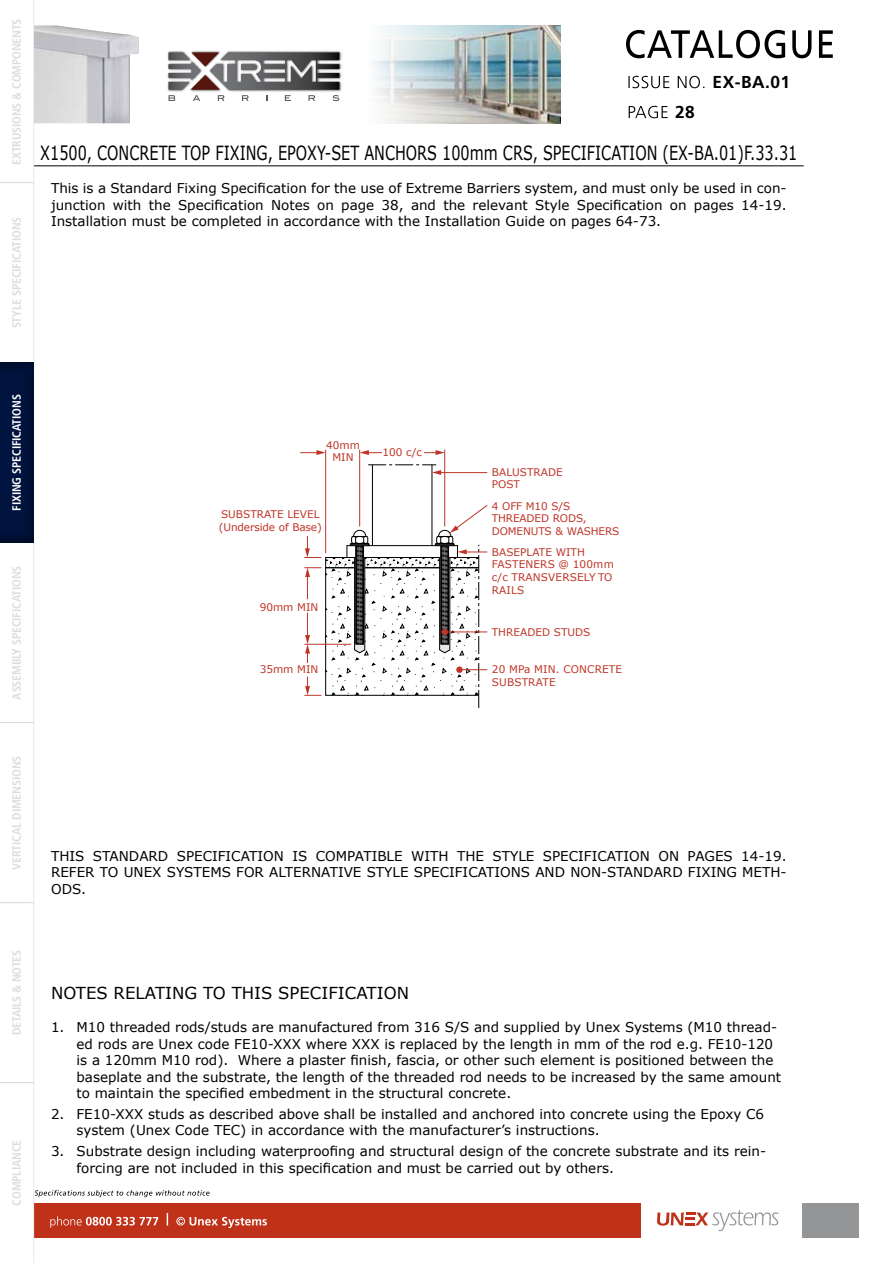
<style>
.page{position:relative;width:893px;height:1263px;background:#fff}
.page>*{position:absolute;margin:0;border:0;box-sizing:border-box;transform-origin:0 0}
.t1{font:19.5px "Verdana";color:#000;scale:.74 1}
.t2{font:700 17.25px "Frutiger";letter-spacing:.03em;color:#000}
.t3{font:16.5px "Verdana";color:#000}
.t4{font:13.5px/16.5px "Verdana";color:#000}
.t5{font:700 condensed 12px "Frutiger";letter-spacing:-.01em;color:#dcddde}
.t6{font:700 condensed 12px "Frutiger";color:#fff}
.t7{font:10.5px/12.6px "Verdana";color:#be3527}
</style>
<div class="page">
<div style="left:34px;top:1203px;width:607px;height:34px;background:#c0311a"></div>
<svg style="left:657px;top:1210px;width:121px;height:21px"></svg>
<div style="left:802px;top:1203px;width:56px;height:34px;background:#939597"></div>
<svg style="left:626px;top:30px;width:207px;height:28px"></svg>
<svg style="left:628px;top:76px;width:76px;height:12px"></svg>
<svg style="left:629px;top:106px;width:39px;height:12px"></svg>
<img style="left:35px;top:26px;width:103px;height:97px">
<img style="left:335px;top:26px;width:225px;height:97px">
<img style="left:167px;top:50px;width:175px;height:43px">
<svg style="left:168px;top:53px;width:171px;height:48px"></svg>
<hr style="left:34px;top:165px;width:770px;height:1px;background:#000">
<svg style="left:0;top:545px;width:267px;height:693px"></svg>
<div style="left:0;top:1081px;width:35px;height:182px;background:#fff"></div>
<svg style="left:33px;top:185px;width:1px;height:177px"></svg>
<div style="left:0;top:362px;width:35px;height:183px;background:#000;opacity:.75"></div>
<hr style="left:372px;top:465px;width:1px;height:81px;background:#000">
<hr style="left:432px;top:465px;width:1px;height:81px;background:#000">
<hr style="left:359px;top:450px;width:1px;height:76px;background:#be3527">
<svg style="left:424px;top:450px;width:20px;height:5px"></svg>
<svg style="left:360px;top:450px;width:22px;height:5px"></svg>
<hr style="left:444px;top:450px;width:1px;height:76px;background:#be3527">
<hr style="left:325px;top:450px;width:1px;height:103px;background:#be3527">
<svg style="left:300px;top:450px;width:26px;height:5px"></svg>
<hr style="left:439px;top:472px;width:48px;height:1px;background:#be3527">
<svg style="left:368px;top:465px;width:73px;height:10px"></svg>
<svg style="left:304px;top:505px;width:184px;height:203px"></svg>
<div style="left:456px;top:666px;width:7px;height:7px;background:#be3527;border-radius:50%"></div>
<hr style="left:445px;top:632px;width:42px;height:1px;background:#be3527">
<div style="left:441px;top:629px;width:7px;height:6px;background:#be3527;border-radius:50%"></div>
<p class="t5" style="left:10px;top:165px;width:147px;rotate:-90deg">Extrusions &amp; components</p>
<p class="t5" style="left:10px;top:328px;width:112px;rotate:-90deg">Style Specifications</p>
<p class="t2" style="left:675px;top:101px;width:21px">28</p>
<p class="t2" style="left:713px;top:71px;width:79px">EX-BA.01</p>
<h1 class="t1" style="left:40px;top:141px;width:693px">X1500, Concrete Top Fixing, Epoxy-Set Anchors 100mm Crs, Spec</h1>
<h1 class="t1" style="left:581px;top:141px;width:294px">ification (EX-BA.01)F.33.31</h1>
<p class="t4" style="left:51px;top:180px;width:737px;text-align:justify">This is a Standard Fixing Specification for the use of Extreme Barriers system, and must only be used in con&shy;junction with the Specification Notes on page 38, and the relevant Style Specification on pages 14-19.<br>Installation must be completed in accordance with the Installation Guide on pages 64-73.</p>
<p class="t6" style="left:10px;top:511px;width:117px;rotate:-90deg">Fixing Specifications</p>
<p class="t5" style="left:10px;top:700px;width:134px;rotate:-90deg">Assembly Specifications</p>
<p class="t5" style="left:10px;top:870px;width:114px;rotate:-90deg">Vertical Dimensions</p>
<p class="t5" style="left:10px;top:1035px;width:86px;rotate:-90deg">Details &amp; Notes</p>
<p class="t5" style="left:10px;top:1205px;width:66px;rotate:-90deg">Compliance</p>
<p class="t7" style="left:326px;top:438px;width:35px;text-align:center">40mm<br>MIN</p>
<p class="t7" style="left:219px;top:508px;width:104px">SUBSTRATE LEVEL (Underside of Base)</p>
<p class="t7" style="left:382px;top:445px;width:41px">100 c/c</p>
<p class="t7" style="left:260px;top:600px;width:60px">90mm MIN</p>
<p class="t7" style="left:260px;top:663px;width:60px">35mm MIN</p>
<p class="t7" style="left:492px;top:465px;width:72px">BALUSTRADE<br>POST</p>
<p class="t7" style="left:492px;top:499px;width:129px">4 OFF M10 S/S<br>THREADED RODS,<br>DOMENUTS &amp; WASHERS</p>
<p class="t7" style="left:492px;top:545px;width:124px">BASEPLATE WITH<br>FASTENERS @ 100mm c/c TRANSVERSELY TO<br>RAILS</p>
<p class="t7" style="left:492px;top:625px;width:100px">THREADED STUDS</p>
<p class="t7" style="left:492px;top:663px;width:132px">20 MPa MIN. CONCRETE<br>SUBSTRATE</p>
<p class="t4" style="left:51px;top:847px;width:52px">THIS STAN</p>
<p class="t4" style="left:129px;top:847px;width:122px">DARD SPECIFICATION</p>
<p class="t4" style="left:292px;top:847px;width:324px">IS COM PATI BLE WITH THE STYLE SPECIFICATION</p>
<p class="t4" style="left:658px;top:847px;width:11px">ON</p>
<p class="t4" style="left:688px;top:847px;width:101px">PAGES 14-19.</p>
<p class="t4" style="left:51px;top:864px;width:260px">REFER TO UN EX SYSTEMS FOR ALTERNATI</p>
<p class="t4" style="left:344px;top:864px;width:144px">VE STYLE SPECIFICATIONS</p>
<p class="t4" style="left:535px;top:864px;width:46px">AN D NON</p>
<p class="t4" style="left:601px;top:864px;width:16px">-STAN</p>
<p class="t4" style="left:643px;top:864px;width:61px">DARD FIXIN</p>
<p class="t4" style="left:726px;top:864px;width:62px">G M ETH-</p>
<p class="t4" style="left:51px;top:880px;width:37px">ODS.</p>
<p class="t3" style="left:51px;top:983px;width:13px">NOT</p>
<p class="t3" style="left:86px;top:983px;width:70px">ES RELATIN</p>
<p class="t3" style="left:184px;top:983px;width:184px">G TO THIS SPECIFICATION</p>
<p class="t4" style="left:77px;top:1018px;width:702px;text-indent:-26px">1. M 10 threaded rods/studs are manufactured from 316 S/S and supplied by Unex Systems (M 10 thread&shy;ed rods are Unex code FE10-XXX</p>
<p class="t4" style="left:77px;top:1035px;width:706px;text-indent:308px">is replaced by the length in mm of the rod e.g. FE10-120 is a 120mm M10 rod). Where a plaster finish, fascia, or other such element is positioned between the baseplate and the substrate, the length of the threaded rod needs to be increased by the same amount to maintain the specified embedment in the structural concrete.</p>
<p class="t4" style="left:51px;top:1105px;width:75px">2. FE10-XXX</p>
<p class="t4" style="left:306px;top:1035px;width:57px">where XXX</p>
<p class="t4" style="left:77px;top:1105px;width:689px;text-indent:72px">studs as described above shall be installed and anchored into concrete using the Epoxy C6 system (Unex Code TEC) in accordance with the manufacturer’s instructions.</p>
<p class="t4" style="left:77px;top:1142px;width:691px;text-indent:-26px">3. Substrate design including waterproofing and structural design of the concrete substrate and its rein&shy;forcing are not included in this specification and must be carried out by others.</p>
</div>
